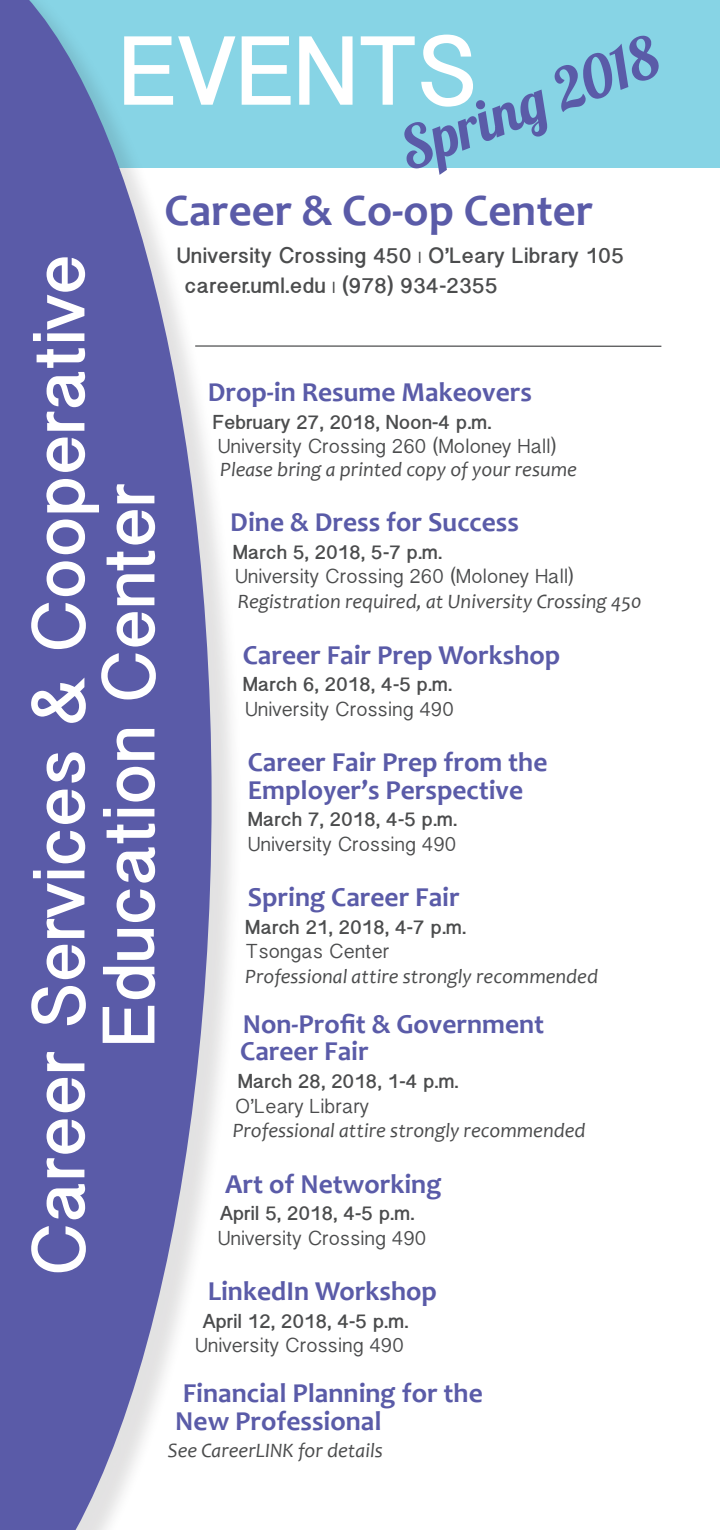
<style>
.page{position:relative;width:720px;height:1530px;background:#fff}
.page>*{position:absolute;margin:0;border:0;box-sizing:border-box;transform-origin:0 0}
.t1{font:700 99px "Malayalam Sangam MN";color:#fff}
.t2{font:700 75px "Malayalam Sangam MN";color:#fff}
.t3{font:57.5px "Lobster";color:#5a5ba8}
.Paragraph_Style_1{font:700 45px "Candara";color:#5a5ba8}
.Paragraph_Style_1-2{font:700 27.5px/27.5px "Candara";color:#5a5ba8}
.Paragraph_Style_1-3{font:700 22.5px "Malayalam Sangam MN";letter-spacing:.01em;color:#4b4c4d}
.t4{font:20.5px/24.5px "Malayalam Sangam MN";color:#4b4c4d}
.Paragraph_Style_1-4{font:italic 20.5px/24.5px "Candara";color:#4b4c4d}
.t5{font:700 20.5px "Malayalam Sangam MN";color:#4b4c4d}
.s1{font-weight:700}
.s2{font-family:"Malayalam Sangam MN";font-style:normal}
</style>
<div class="page">
<div style="left:0;top:0;width:720px;height:168px;background:#87d4e5"></div>
<div style="left:0;top:0;width:243px;height:1530px;background:#231f20;opacity:.13"></div>
<svg style="left:0;top:0;width:212px;height:1530px;fill:#5a5ba8"></svg>
<hr style="left:195px;top:345px;width:466px;height:2px;background:#4e4f50">
<p class="t3" style="left:388px;top:118px;width:274px;rotate:-21deg">Spring 2018</p>
<p class="Paragraph_Style_1" style="left:164px;top:182px;width:430px">Career &amp; Co-op Center</p>
<p class="Paragraph_Style_1-3" style="left:177px;top:244px;width:449px">University Crossing 450 O’Leary Library 105</p>
<p class="Paragraph_Style_1-3" style="left:184px;top:274px;width:315px">career.uml.edu (978) 934-2355</p>
<p class="t1" style="left:119px;top:21px;width:359px">EVENTS</p>
<p class="t2" style="left:21px;top:1276px;width:1024px;rotate:-90deg">Career Services &amp; Cooperative</p>
<p class="Paragraph_Style_1-2" style="left:208px;top:378px;width:326px">Drop-in Resume Makeovers</p>
<p class="t5" style="left:213px;top:411px;width:280px">February 27, 2018, Noon-4 p.m.</p>
<p class="t4" style="left:218px;top:437px;width:340px">University Crossing 260 (Moloney Hall)</p>
<p class="Paragraph_Style_1-4" style="left:220px;top:457px;width:358px">Please bring a printed copy of your resume</p>
<p class="Paragraph_Style_1-2" style="left:230px;top:508px;width:290px">Dine &amp; Dress for Success</p>
<p class="t5" style="left:233px;top:542px;width:211px">March 5, 2018, 5-7 p.m.</p>
<p class="t4" style="left:235px;top:567px;width:340px">University Crossing 260 (Moloney Hall)</p>
<p class="Paragraph_Style_1-4" style="left:238px;top:589px;width:405px">Registration required, at University Crossing 450</p>
<p class="Paragraph_Style_1-2" style="left:243px;top:640px;width:319px">Career Fair Prep Workshop</p>
<p class="t4" style="left:243px;top:674px;width:213px"><span class="s1">March 6, 2018, 4-5 p.m.<br></span>University Crossing 490</p>
<p class="Paragraph_Style_1-2" style="left:248px;top:748px;width:301px">Career Fair Prep from the<br>Employer’s Perspective</p>
<p class="t4" style="left:248px;top:810px;width:211px"><span class="s1">March 7, 2018, 4-5 p.m.<br></span>University Crossing 490</p>
<p class="Paragraph_Style_1-2" style="left:248px;top:883px;width:213px">Spring Career Fair</p>
<p class="t5" style="left:245px;top:916px;width:222px">March 21, 2018, 4-7 p.m.</p>
<p class="t4" style="left:245px;top:942px;width:145px">Tsongas Center</p>
<p class="Paragraph_Style_1-4" style="left:245px;top:964px;width:354px">Professional attire strongly recommended</p>
<p class="Paragraph_Style_1-2" style="left:240px;top:1010px;width:305px">Non-Profit &amp; Government<br>Career Fair</p>
<p class="t5" style="left:238px;top:1071px;width:222px">March 28, 2018, 1-4 p.m.</p>
<p class="Paragraph_Style_1-4" style="left:233px;top:1093px;width:354px"><span class="s2">O’Leary Library<br></span>Professional attire strongly recommended</p>
<p class="Paragraph_Style_1-2" style="left:225px;top:1170px;width:218px">Art of Networking</p>
<p class="t4" style="left:218px;top:1204px;width:210px"><span class="s1">April 5, 2018, 4-5 p.m.<br></span>University Crossing 490</p>
<p class="Paragraph_Style_1-2" style="left:208px;top:1277px;width:231px">LinkedIn Workshop</p>
<p class="t5" style="left:203px;top:1310px;width:207px">April 12, 2018, 4-5 p.m.</p>
<p class="t4" style="left:195px;top:1336px;width:210px">University Crossing 490</p>
<p class="Paragraph_Style_1-2" style="left:175px;top:1379px;width:309px">Financial Planning for the<br>New Professional</p>
<p class="Paragraph_Style_1-4" style="left:168px;top:1438px;width:216px">See CareerLINK for details</p>
<p class="t2" style="left:91px;top:1046px;width:564px;rotate:-90deg">Education Center</p>
</div>
